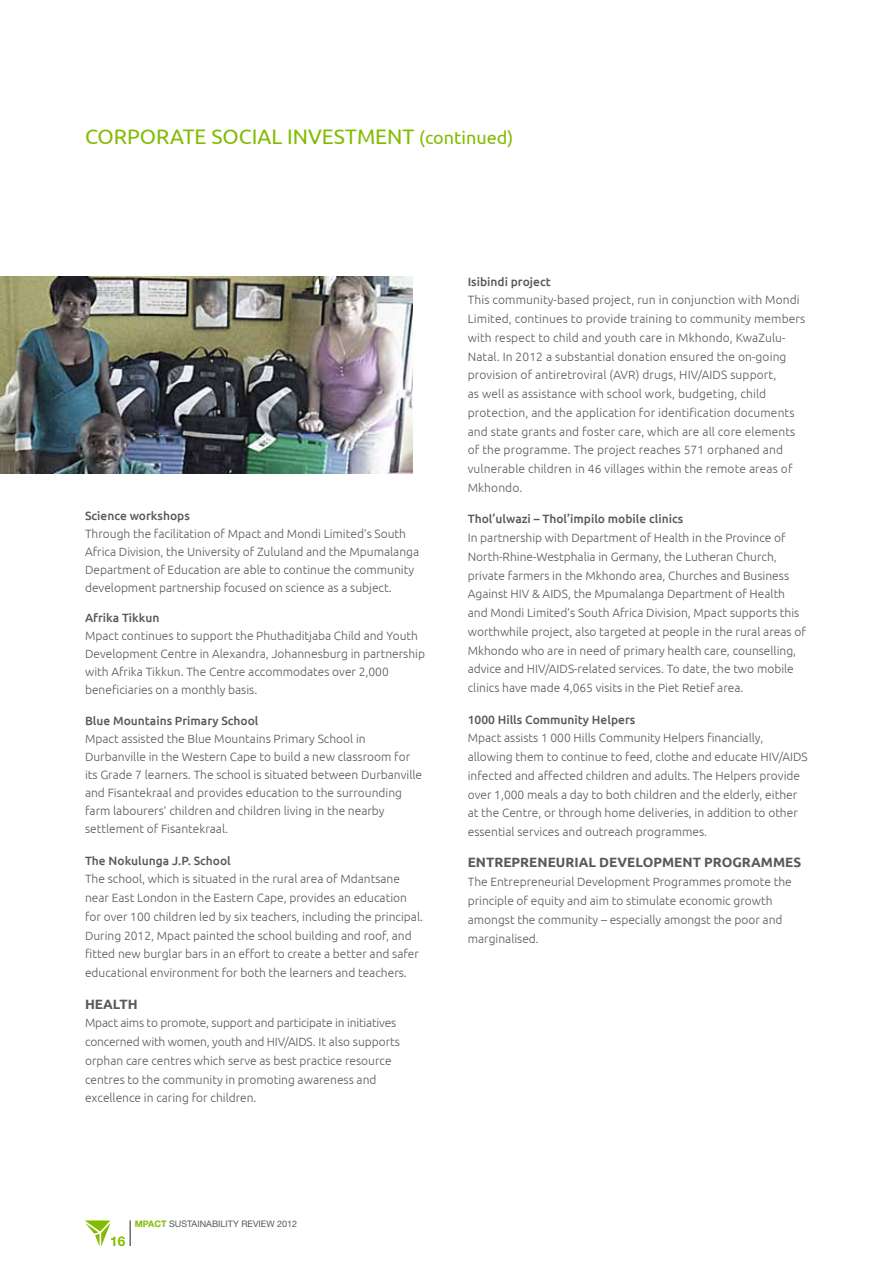
<style>
.page{position:relative;width:893px;height:1263px;background:#fff}
.page>*{position:absolute;margin:0;border:0;box-sizing:border-box;transform-origin:0 0}
.t1{font:21px "Ubuntu";color:#82bc00}
.t2{font:700 13.5px "Ubuntu";color:#58595b}
.t3{font:700 13.5px "Helvetica Neue LT Std";color:#82bc00}
.t4{font:300 12px/18.8px "Ubuntu";color:#58595b}
.t5{font:500 12px "Ubuntu";color:#58595b}
.t6{font:9px "Helvetica Neue LT Std";color:#58595b}
.s1{font-size:18px}
.s2{font-weight:700;color:#82bc00}
</style>
<div class="page">
<hr style="left:129px;top:1220px;width:2px;height:26px;background:#726963">
<svg style="left:85px;top:1220px;width:25px;height:26px"></svg>
<img style="left:0;top:276px;width:412px;height:197px">
<h1 class="t1" style="left:85px;top:124px;width:430px">CORPORATE SOCIAL INVESTMENT <span class="s1">(continued)</span></h1>
<p class="t5" style="left:85px;top:508px;width:106px">Science workshops</p>
<p class="t4" style="left:85px;top:524px;width:336px;line-height:18px">Through the facilitation of Mpact and Mondi Limited’s South Africa Division, the University of Zululand and the Mpumalanga Department of Education are able to continue the community development partnership focused on science as a subject.</p>
<p class="t5" style="left:85px;top:610px;width:76px">Afrika Tikkun</p>
<p class="t4" style="left:85px;top:627px;width:342px;line-height:18px">Mpact continues to support the Phuthaditjaba Child and Youth Development Centre in Alexandra, Johannesburg in partnership with Afrika Tikkun. The Centre accommodates over 2,000 beneficiaries on a monthly basis.</p>
<p class="t5" style="left:85px;top:713px;width:175px">Blue Mountains Primary School</p>
<p class="t4" style="left:85px;top:729px;width:339px;line-height:18px">Mpact assisted the Blue Mountains Primary School in Durbanville in the Western Cape to build a new classroom for its Grade 7 learners. The school is situated between Durbanville and Fisantekraal and provides education to the surrounding farm labourers’ children and children living in the nearby settlement of Fisantekraal.</p>
<p class="t5" style="left:85px;top:853px;width:147px">The Nokulunga J.P. School</p>
<p class="t4" style="left:85px;top:869px;width:340px">The school, which is situated in the rural area of Mdantsane near East London in the Eastern Cape, provides an education for over 100 children led by six teachers, including the principal.<br>During 2012, Mpact painted the school building and roof, and fitted new burglar bars in an effort to create a better and safer educational environment for both the learners and teachers.</p>
<p class="t2" style="left:85px;top:996px;width:19px">HEALT</p>
<p class="t2" style="left:128px;top:996px;width:11px">H</p>
<p class="t4" style="left:85px;top:1013px;width:317px">Mpact aims to promote, support and participate in initiatives concerned with women, youth and HIV/AIDS. It also supports orphan care centres which serve as best practice resource centres to the community in promoting awareness and excellence in caring for children.</p>
<p class="t5" style="left:468px;top:274px;width:85px">Isibindi project</p>
<p class="t4" style="left:468px;top:290px;width:339px">This community-based project, run in conjunction with Mondi Limited, continues to provide training to community members with respect to child and youth care in Mkhondo, KwaZulu-Natal. In 2012 a substantial donation ensured the on-going provision of antiretroviral (AVR) drugs, HIV/AIDS support,<br>as well as assistance with school work, budgeting, child protection, and the application for identification documents and state grants and foster care, which are all core elements of the programme. The project reaches 571 orphaned and vulnerable children in 46 villages within the remote areas of Mkhondo.</p>
<p class="t5" style="left:468px;top:511px;width:217px">Thol’ulwazi – Thol’impilo mobile clinics</p>
<p class="t4" style="left:468px;top:528px;width:340px">In partnership with Department of Health in the Province of North-Rhine-Westphalia in Germany, the Lutheran Church, private farmers in the Mkhondo area, Churches and Business Against HIV &amp; AIDS, the Mpumalanga Department of Health and Mondi Limited’s South Africa Division, Mpact supports this worthwhile project, also targeted at people in the rural areas of Mkhondo who are in need of primary health care, counselling, advice and HIV/AIDS-related services. To date, the two mobile clinics have made 4,065 visits in the Piet Retief area.</p>
<p class="t5" style="left:468px;top:712px;width:169px">1000 Hills Community Helpers</p>
<p class="t4" style="left:468px;top:728px;width:342px">Mpact assists 1 000 Hills Community Helpers financially, allowing them to continue to feed, clothe and educate HIV/AIDS infected and affected children and adults. The Helpers provide over 1,000 meals a day to both children and the elderly, either at the Centre, or through home deliveries, in addition to other essential services and outreach programmes.</p>
<p class="t2" style="left:468px;top:854px;width:335px">ENTREPRENEURIAL DEVELOPMENT PROGRAMMES</p>
<p class="t4" style="left:468px;top:872px;width:325px">The Entrepreneurial Development Programmes promote the principle of equity and aim to stimulate economic growth amongst the community – especially amongst the poor and marginalised.</p>
<p class="t3" style="left:110px;top:1233px;width:17px">16</p>
<p class="t6" style="left:135px;top:1218px;width:164px"><span class="s2">MPACT</span> SUSTAINABILITY REVIEW 2012</p>
</div>
